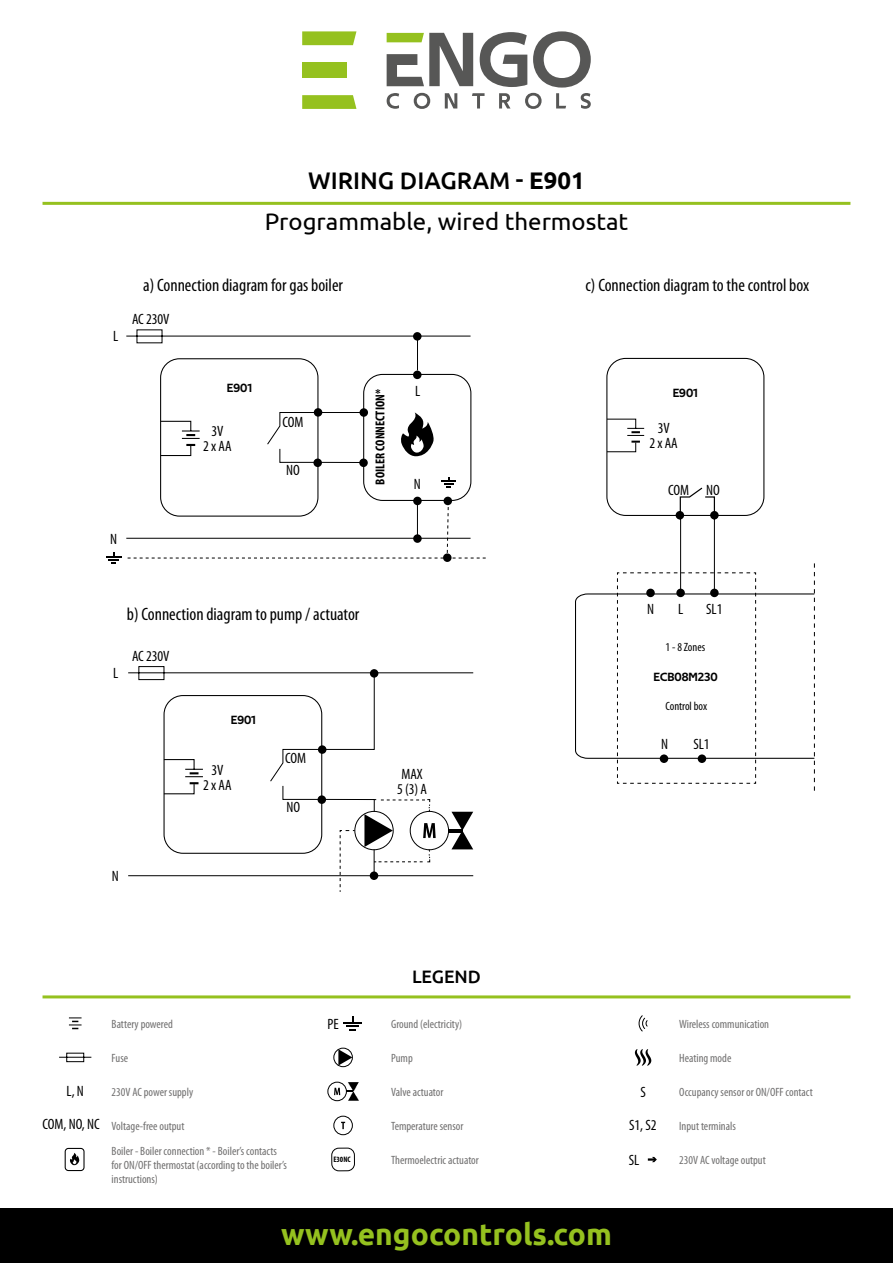
<style>
.page{position:relative;width:893px;height:1263px;background:#fff}
.page>*{position:absolute;margin:0;border:0;box-sizing:border-box;transform-origin:0 0}
.t1{font:700 30px "Ubuntu";color:#95c11f}
.t2{font:24px/40.8px "Ubuntu";color:#000;text-align:center}
.t3{font:condensed 18px "Myriad Pro";color:#000}
.t4{font:500 18px "Ubuntu";color:#000}
.t5{font:condensed 15px/15px "Myriad Pro";letter-spacing:-.005em;color:#000;text-align:center}
.t6{font:700 condensed 13.05px "Myriad Pro";color:#000}
.t7{font:condensed 12px/14.4px "Myriad Pro";color:#706f6f}
.t8{font:12px "Techna Sans";color:#000}
.t9{font:condensed 12px "Myriad Pro";color:#000}
.t10{font:700 condensed 7.95px "Myriad Pro";color:#000}
.s1{font-weight:500}
.s2{font-weight:700}
</style>
<div class="page">
<svg style="left:387px;top:31px;width:204px;height:78px"></svg>
<svg style="left:302px;top:31px;width:54px;height:14px"></svg>
<svg style="left:302px;top:95px;width:54px;height:14px"></svg>
<div style="left:302px;top:62px;width:45px;height:16px;background:#95c11f"></div>
<div style="left:0;top:1209px;width:893px;height:54px;background:#000"></div>
<hr style="left:43px;top:202px;width:807px;height:3px;background:#95c11f">
<hr style="left:126px;top:538px;width:345px;height:1px;background:#000">
<div style="left:313px;top:458px;width:9px;height:9px;background:#000;border-radius:50%"></div>
<div style="left:413px;top:497px;width:9px;height:8px;background:#000;border-radius:50%"></div>
<div style="left:359px;top:458px;width:9px;height:9px;background:#000;border-radius:50%"></div>
<div style="left:443px;top:553px;width:9px;height:9px;background:#000;border-radius:50%"></div>
<svg style="left:128px;top:500px;width:358px;height:59px"></svg>
<div style="left:444px;top:497px;width:8px;height:8px;background:#010202;border-radius:50%"></div>
<svg style="left:441px;top:477px;width:15px;height:10px"></svg>
<svg style="left:126px;top:329px;width:345px;height:134px"></svg>
<svg style="left:128px;top:666px;width:346px;height:226px"></svg>
<svg style="left:679px;top:487px;width:37px;height:34px"></svg>
<div style="left:710px;top:511px;width:9px;height:8px;background:#000;border-radius:50%"></div>
<hr style="left:714px;top:516px;width:1px;height:78px;background:#000">
<hr style="left:680px;top:516px;width:1px;height:78px;background:#000">
<div style="left:676px;top:511px;width:8px;height:8px;background:#000;border-radius:50%"></div>
<svg style="left:608px;top:418px;width:37px;height:35px"></svg>
<div style="left:606px;top:358px;width:158px;height:158px;border:1px solid #000;border-radius:19px"></div>
<svg style="left:106px;top:552px;width:15px;height:12px"></svg>
<svg style="left:575px;top:563px;width:240px;height:228px"></svg>
<hr style="left:43px;top:995px;width:807px;height:3px;background:#95c11f">
<svg style="left:69px;top:1017px;width:13px;height:12px"></svg>
<svg style="left:59px;top:1052px;width:33px;height:10px"></svg>
<svg style="left:70px;top:1153px;width:10px;height:12px"></svg>
<div style="left:65px;top:1148px;width:20px;height:23px;border:1px solid #000;border-radius:3px"></div>
<div style="left:333px;top:1048px;width:20px;height:19px;border:1px solid #000;border-radius:50%"></div>
<svg style="left:338px;top:1049px;width:14px;height:16px"></svg>
<div style="left:327px;top:1082px;width:20px;height:19px;border:1px solid #000;border-radius:50%"></div>
<svg style="left:334px;top:1088px;width:6px;height:7px"></svg>
<svg style="left:346px;top:1082px;width:13px;height:19px"></svg>
<div style="left:333px;top:1116px;width:20px;height:19px;border:1px solid #000;border-radius:50%"></div>
<svg style="left:341px;top:1122px;width:4px;height:7px"></svg>
<svg style="left:638px;top:1015px;width:10px;height:17px"></svg>
<div style="left:331px;top:1148px;width:24px;height:23px;border:1px solid #000;border-radius:7px"></div>
<svg style="left:635px;top:1049px;width:16px;height:17px"></svg>
<svg style="left:648px;top:1157px;width:9px;height:5px"></svg>
<svg style="left:343px;top:1016px;width:19px;height:14px"></svg>
<h2 class="t2" style="left:265px;top:160px;width:365px"><span class="s1">WIRING DIAGRAM -</span> <span class="s2">E901<br></span>Programmable, wired thermostat</h2>
<h3 class="t3" style="left:143px;top:274px;width:201px">a) Connection diagram for gas boiler</h3>
<p class="t5" style="left:113px;top:329px;width:7px">L</p>
<p class="t5" style="left:132px;top:312px;width:39px">AC 230V</p>
<p class="t5" style="left:110px;top:531px;width:8px">N</p>
<p class="t8" style="left:227px;top:380px;width:27px">E901</p>
<p class="t5" style="left:203px;top:424px;width:30px">3V<br>2 x AA</p>
<p class="t5" style="left:283px;top:414px;width:22px">COM</p>
<p class="t5" style="left:286px;top:463px;width:15px">NO</p>
<p class="t6" style="left:372px;top:485px;width:97px;rotate:-90deg">BOILER CONNECTION*</p>
<p class="t5" style="left:415px;top:383px;width:7px">L</p>
<p class="t5" style="left:414px;top:477px;width:8px">N</p>
<h3 class="t3" style="left:127px;top:603px;width:234px">b) Connection diagram to pump / actuator</h3>
<p class="t5" style="left:113px;top:666px;width:7px">L</p>
<p class="t5" style="left:132px;top:649px;width:39px">AC 230V</p>
<p class="t8" style="left:231px;top:713px;width:27px">E901</p>
<p class="t5" style="left:285px;top:750px;width:22px">COM</p>
<p class="t5" style="left:203px;top:763px;width:30px">3V<br>2 x AA</p>
<p class="t5" style="left:397px;top:766px;width:31px;text-align:left">MAX<br>5 (3) A</p>
<p class="t5" style="left:287px;top:799px;width:15px">NO</p>
<p class="t5" style="left:112px;top:868px;width:8px">N</p>
<h3 class="t4" style="left:412px;top:965px;width:70px">LEGEND</h3>
<p class="t7" style="left:112px;top:1016px;width:63px">Battery powered</p>
<p class="t5" style="left:327px;top:1016px;width:13px">PE</p>
<p class="t7" style="left:391px;top:1016px;width:73px">Ground (electricity)</p>
<h3 class="t3" style="left:585px;top:274px;width:225px">c) Connection diagram to the control box</h3>
<p class="t8" style="left:673px;top:386px;width:27px">E901</p>
<p class="t5" style="left:650px;top:420px;width:30px">3V<br>2 x AA</p>
<p class="t5" style="left:668px;top:482px;width:53px">COM NO</p>
<p class="t5" style="left:647px;top:601px;width:8px">N</p>
<p class="t5" style="left:678px;top:601px;width:7px">L</p>
<p class="t5" style="left:706px;top:601px;width:18px">SL1</p>
<p class="t9" style="left:666px;top:640px;width:41px">1 - 8 Zones</p>
<p class="t8" style="left:654px;top:669px;width:66px">ECB08M230</p>
<p class="t9" style="left:665px;top:698px;width:43px">Control box</p>
<p class="t5" style="left:661px;top:737px;width:8px">N</p>
<p class="t5" style="left:693px;top:737px;width:18px">SL1</p>
<p class="t7" style="left:679px;top:1016px;width:91px">Wireless communication</p>
<p class="t7" style="left:112px;top:1050px;width:18px">Fuse</p>
<p class="t7" style="left:679px;top:1050px;width:54px">Heating mode</p>
<p class="t7" style="left:391px;top:1050px;width:23px">Pump</p>
<p class="t5" style="left:67px;top:1083px;width:19px">L, N</p>
<p class="t7" style="left:112px;top:1084px;width:83px">230V AC power supply</p>
<p class="t7" style="left:391px;top:1084px;width:54px">Valve actuator</p>
<p class="t5" style="left:640px;top:1084px;width:7px">S</p>
<p class="t7" style="left:679px;top:1084px;width:135px">Occupancy sensor or ON/OFF contact</p>
<p class="t5" style="left:43px;top:1116px;width:59px">COM, NO, NC</p>
<p class="t7" style="left:112px;top:1119px;width:74px">Voltage-free output</p>
<p class="t7" style="left:391px;top:1118px;width:74px">Temperature sensor</p>
<p class="t5" style="left:629px;top:1117px;width:29px">S1, S2</p>
<p class="t7" style="left:679px;top:1118px;width:58px">Input terminals</p>
<p class="t7" style="left:112px;top:1143px;width:177px">Boiler - Boiler connection * - Boiler’s contacts for ON/OFF thermostat (according to the boiler’s instructions)</p>
<p class="t10" style="left:333px;top:1154px;width:19px">E30NC</p>
<p class="t7" style="left:391px;top:1153px;width:89px">Thermoelectric actuator</p>
<p class="t5" style="left:629px;top:1152px;width:12px">SL</p>
<p class="t7" style="left:679px;top:1152px;width:88px">230V AC voltage output</p>
<h1 class="t1" style="left:281px;top:1216px;width:332px">www.engocontrols.com</h1>
</div>
